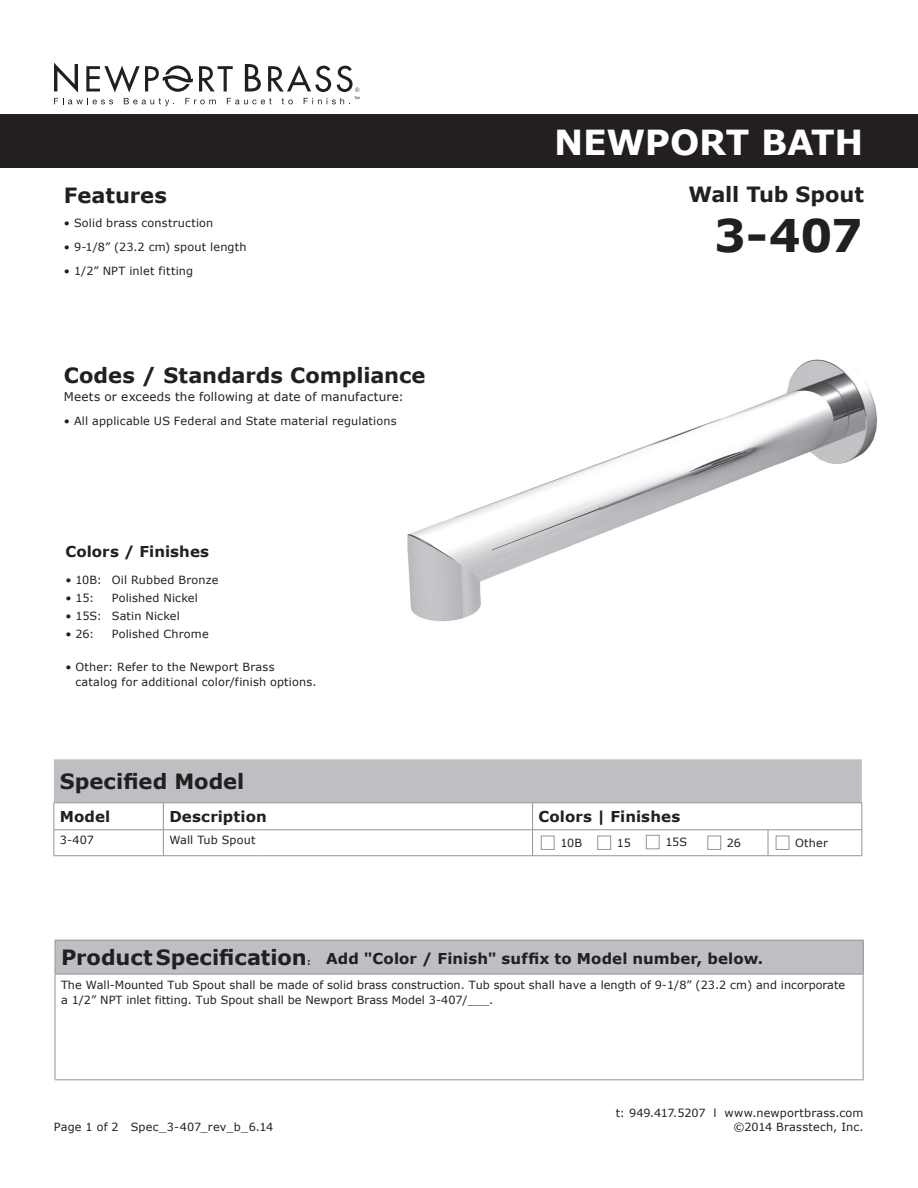
<style>
.page{position:relative;width:918px;height:1188px;background:#fff}
.page>*{position:absolute;margin:0;border:0;box-sizing:border-box;transform-origin:0 0}
.t1{font:700 45px "Verdana";color:#231f20}
.t2{font:700 34.5px "Verdana";letter-spacing:-.01em;color:#fff}
.t3{font:700 21px "Verdana";letter-spacing:-.005em;color:#231f20}
.t4{font:700 15px "Verdana";letter-spacing:.005em;color:#231f20}
.t5{font:12px "Verdana";letter-spacing:.01em;color:#231f20}
.t6{font:11.25px/15px "Verdana";letter-spacing:.01em;color:#231f20}
</style>
<div class="page">
<div style="left:0;top:114px;width:918px;height:54px;background:#231f20"></div>
<svg style="left:54px;top:63px;width:305px;height:43px"></svg>
<img style="left:407px;top:359px;width:471px;height:263px">
<div style="left:55px;top:940px;width:808px;height:34px;background:#bebfc2"></div>
<hr style="left:55px;top:940px;width:808px;height:1px;background:#939598">
<hr style="left:55px;top:940px;width:1px;height:34px;background:#939598">
<hr style="left:863px;top:940px;width:1px;height:34px;background:#939598">
<hr style="left:55px;top:974px;width:808px;height:1px;background:#939598">
<hr style="left:55px;top:974px;width:1px;height:106px;background:#939598">
<hr style="left:863px;top:974px;width:1px;height:106px;background:#939598">
<hr style="left:55px;top:1080px;width:808px;height:1px;background:#939598">
<svg style="left:54px;top:759px;width:809px;height:97px"></svg>
<hr style="left:54px;top:855px;width:109px;height:1px;background:#939598">
<hr style="left:163px;top:855px;width:97px;height:1px;background:#939598">
<hr style="left:260px;top:855px;width:273px;height:1px;background:#939598">
<hr style="left:533px;top:855px;width:235px;height:1px;background:#939598">
<hr style="left:768px;top:855px;width:94px;height:1px;background:#939598">
<h2 class="t2" style="left:554px;top:121px;width:310px">NEWPORT BATH</h2>
<h3 class="t3" style="left:64px;top:182px;width:105px">Features</h3>
<h3 class="t3" style="left:688px;top:181px;width:177px">Wall Tub Spout</h3>
<p class="t6" style="left:64px;top:215px;width:151px">• Solid brass construction</p>
<p class="t6" style="left:64px;top:239px;width:184px">• 9-1/8” (23.2 cm) spout length</p>
<p class="t6" style="left:64px;top:263px;width:131px">• 1/2” NPT inlet fitting</p>
<h1 class="t1" style="left:714px;top:207px;width:150px">3-407</h1>
<h3 class="t3" style="left:64px;top:362px;width:363px">Codes / Standards Compliance</h3>
<p class="t5" style="left:64px;top:389px;width:342px">Meets or exceeds the following at date of manufacture:</p>
<p class="t6" style="left:64px;top:413px;width:334px">• All applicable US Federal and State material regulations</p>
<h3 class="t4" style="left:65px;top:542px;width:145px">Colors / Finishes</h3>
<p class="t6" style="left:65px;top:572px;width:155px">• 10B: Oil Rubbed Bronze</p>
<p class="t6" style="left:65px;top:590px;width:30px">• 15:</p>
<p class="t6" style="left:112px;top:590px;width:88px">Polished Nickel</p>
<p class="t6" style="left:65px;top:608px;width:116px">• 15S: Satin Nickel</p>
<p class="t6" style="left:65px;top:626px;width:31px">• 26:</p>
<p class="t6" style="left:112px;top:626px;width:98px">Polished Chrome</p>
<p class="t6" style="left:75px;top:659px;width:243px;text-indent:-10px">• Other: Refer to the Newport Brass catalog for additional color/finish options.</p>
<h3 class="t3" style="left:60px;top:768px;width:186px">specified model</h3>
<h3 class="t4" style="left:60px;top:807px;width:52px">model</h3>
<h3 class="t4" style="left:169px;top:807px;width:99px">Description</h3>
<h3 class="t4" style="left:539px;top:807px;width:143px">Colors | Finishes</h3>
<p class="t6" style="left:60px;top:832px;width:36px">3-407</p>
<p class="t6" style="left:169px;top:832px;width:88px">Wall Tub Spout</p>
<p class="t6" style="left:560px;top:835px;width:23px">10B</p>
<p class="t6" style="left:617px;top:835px;width:16px">15</p>
<p class="t6" style="left:665px;top:834px;width:23px">15S</p>
<p class="t6" style="left:727px;top:835px;width:16px">26</p>
<p class="t6" style="left:795px;top:835px;width:34px">Other</p>
<h3 class="t3" style="left:61px;top:944px;width:247px">Product specification</h3>
<h3 class="t4" style="left:307px;top:949px;width:458px"><sub>:</sub> Add "color / Finish" suffix to model number, below.</h3>
<p class="t6" style="left:61px;top:977px;width:786px">The Wall-Mounted Tub Spout shall be made of solid brass construction. Tub spout shall have a length of 9-1/8” (23.2 cm) and incorporate a 1/2” NPT inlet fitting. Tub Spout shall be Newport Brass Model 3-407/___.</p>
<p class="t6" style="left:54px;top:1119px;width:221px">Page 1 of 2 Spec_3-407_rev_b_6.14</p>
<p class="t6" style="left:616px;top:1106px;width:249px;line-height:13.5px;text-align:right">t: 949.417.5207 l www.newportbrass.com ©2014 Brasstech, Inc.</p>
</div>
